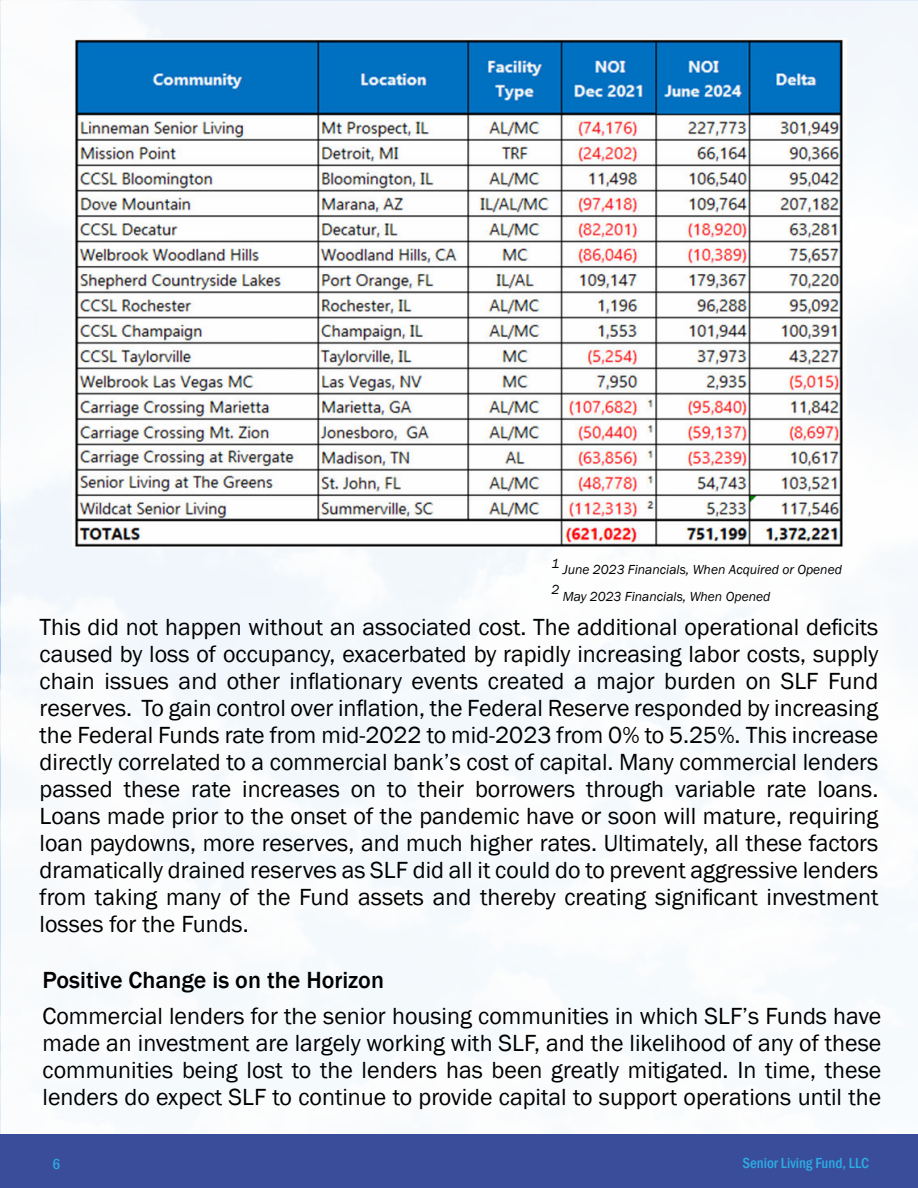
<style>
.page{position:relative;width:918px;height:1188px;background:#fff}
.page>*{position:absolute;margin:0;border:0;box-sizing:border-box;transform-origin:0 0}
.t1{font:24px/27px "Franklin Gothic";color:#000;text-align:justify}
.t2{font:500 24px "Franklin Gothic";color:#000}
.t3{font:500 condensed 15px "Franklin Gothic";color:#2bade4}
.t4{font:italic 13.5px/19.5px "Franklin Gothic";color:#000}
</style>
<div class="page">
<div style="left:0;top:1px;width:918px;height:1187px;background:#f8fafd"></div>
<img style="left:74px;top:39px;width:769px;height:508px">
<div style="left:1px;top:1134px;width:917px;height:54px;background:#3a4d9a"></div>
<p class="t4" style="left:552px;top:561px;width:292px">1 June 2023 Financials, When Acquired or Opened<br>2</p>
<p class="t4" style="left:563px;top:588px;width:209px">May 2023 Financials, When Opened</p>
<p class="t1" style="left:40px;top:614px;width:840px">This did not happen without an associated cost. The additional operational deficits caused by loss of occupancy, exacerbated by rapidly increasing labor costs, supply chain issues and other inflationary events created a major burden on SLF Fund reserves. To gain control over inflation, the Federal Reserve responded by increasing the Federal Funds rate from mid-2022 to mid-2023 from 0% to 5.25%. This increase directly correlated to a commercial bank’s cost of capital. Many commercial lenders passed these rate increases on to their borrowers through variable rate loans.<br>Loans made prior to the onset of the pandemic have or soon will mature, requiring loan paydowns, more reserves, and much higher rates. Ultimately, all these factors dramatically drained reserves as SLF did all it could do to prevent aggressive lenders from taking many of the Fund assets and thereby creating significant investment losses for the Funds.</p>
<p class="t2" style="left:43px;top:970px;width:343px">Positive Change is on the Horizon</p>
<p class="t1" style="left:43px;top:1004px;width:840px">Commercial lenders for the senior housing communities in which SLF’s Funds have made an investment are largely working with SLF, and the likelihood of any of these communities being lost to the lenders has been greatly mitigated. In time, these lenders do expect SLF to continue to provide capital to support operations until the</p>
<p class="t3" style="left:53px;top:1158px;width:9px">6</p>
<p class="t3" style="left:743px;top:1153px;width:128px">Senior Living Fund, LLC</p>
</div>
